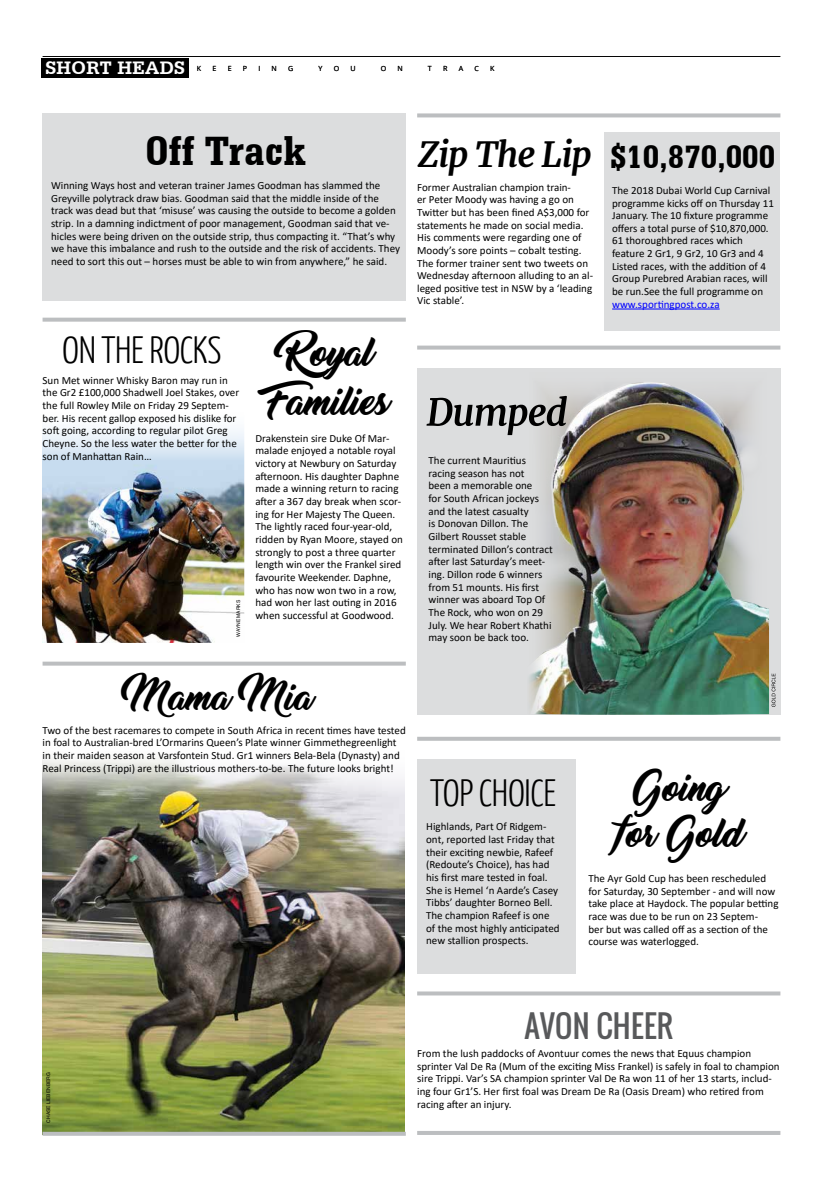
<style>
.page{position:relative;width:823px;height:1177px;background:#fff}
.page>*{position:absolute;margin:0;border:0;box-sizing:border-box;transform-origin:0 0}
.t1{font:700 condensed 43px "Serifa BT";color:#000;scale:1.07 1}
.t2{font:300 38px "Yanone Kaffeesatz";letter-spacing:-.01em;color:#000}
.t3{font:italic 700 35px "Merriweather";letter-spacing:-.03em;color:#000}
.t4{font:700 condensed 34px "Serifa BT";color:#000;scale:1.07 1}
.t5{font:32px/49px "Thinking Of Betty";letter-spacing:-.05em;color:#000;text-align:center}
.t6{font:31px "Thinking Of Betty";letter-spacing:-.06em;color:#000}
.t7{font:30px "Oswald";letter-spacing:.01em;color:#58595b}
.t8{font:700 19px "Serifa BT";letter-spacing:.02em;color:#fff}
.t9{font:11px/12.6px "Calibri";color:#000}
.t10{font:11px "Calibri";color:#00f}
.t11{font:7.1px "Open Sans";color:#000}
.t12{font:5px "Helvetica";color:#000}
</style>
<div class="page">
<hr style="left:43px;top:56px;width:737px;height:1px;background:#000">
<img style="left:43px;top:758px;width:361px;height:373px">
<div style="left:417px;top:369px;width:363px;height:345px;background:#dcddde"></div>
<div style="left:417px;top:759px;width:158px;height:214px;background:#dcddde"></div>
<img style="left:43px;top:430px;width:201px;height:212px">
<div style="left:41px;top:58px;width:148px;height:19px;background:#000"></div>
<div style="left:43px;top:113px;width:362px;height:188px;background:#dcddde"></div>
<svg style="left:43px;top:1131px;width:362px;height:4px"></svg>
<svg style="left:43px;top:661px;width:362px;height:4px"></svg>
<svg style="left:43px;top:317px;width:362px;height:4px"></svg>
<svg style="left:417px;top:345px;width:363px;height:4px"></svg>
<svg style="left:417px;top:736px;width:363px;height:4px"></svg>
<svg style="left:417px;top:113px;width:363px;height:4px"></svg>
<svg style="left:417px;top:991px;width:363px;height:4px"></svg>
<svg style="left:417px;top:1131px;width:363px;height:3px"></svg>
<div style="left:604px;top:132px;width:176px;height:199px;background:#dcddde"></div>
<hr style="left:611px;top:308px;width:108px;height:1px;background:#00f">
<img style="left:529px;top:382px;width:239px;height:332px">
<svg style="left:426px;top:396px;width:140px;height:39px"></svg>
<svg style="left:771px;top:673px;width:4px;height:34px"></svg>
<h3 class="t8" style="left:45px;top:56px;width:140px">SHORT HEADS</h3>
<p class="t11" style="left:197px;top:64px;width:6px">K</p>
<p class="t11" style="left:212px;top:64px;width:5px">E</p>
<p class="t11" style="left:227px;top:64px;width:5px">E</p>
<p class="t11" style="left:243px;top:64px;width:6px">P</p>
<p class="t11" style="left:258px;top:64px;width:3px">I</p>
<p class="t11" style="left:271px;top:64px;width:7px">N</p>
<p class="t11" style="left:288px;top:64px;width:7px">G</p>
<p class="t11" style="left:318px;top:64px;width:5px">Y</p>
<p class="t11" style="left:333px;top:64px;width:7px">O</p>
<p class="t11" style="left:350px;top:64px;width:7px">U</p>
<p class="t11" style="left:380px;top:64px;width:7px">O</p>
<p class="t11" style="left:397px;top:64px;width:7px">N</p>
<p class="t11" style="left:427px;top:64px;width:5px">T</p>
<p class="t11" style="left:443px;top:64px;width:6px">R</p>
<p class="t11" style="left:458px;top:64px;width:6px">A</p>
<p class="t11" style="left:474px;top:64px;width:6px">C</p>
<p class="t11" style="left:490px;top:64px;width:6px">K</p>
<h1 class="t1" style="left:145px;top:125px;width:151px">Off Track</h1>
<p class="t9" style="left:51px;top:179px;width:350px">Winning Ways host and veteran trainer James Goodman has slammed the Greyville polytrack draw bias. Goodman said that the middle inside of the track was dead but that ‘misuse’ was causing the outside to become a golden strip. In a damning indictment of poor management, Goodman said that ve&shy;hicles were being driven on the outside strip, thus compacting it. “That’s why we have this imbalance and rush to the outside and the risk of accidents. They need to sort this out – horses must be able to win from anywhere,” he said.</p>
<h2 class="t2" style="left:62px;top:326px;width:161px">ON THE ROCKS</h2>
<p class="t9" style="left:43px;top:373px;width:198px">Sun Met winner Whisky Baron may run in the Gr2 £100,000 Shadwell Joel Stakes, over the full Rowley Mile on Friday 29 Septem&shy;ber. His recent gallop exposed his dislike for soft going, according to regular pilot Greg Cheyne. So the less water the better for the son of Manhattan Rain…</p>
<p class="t12" style="left:235px;top:637px;width:38px;rotate:-90deg">Wayne Marks</p>
<h3 class="t5" style="left:267px;top:330px;width:125px">Royal<br>Families</h3>
<p class="t9" style="left:255px;top:431px;width:149px">Drakenstein sire Duke Of Mar&shy;malade enjoyed a notable royal victory at Newbury on Saturday afternoon. His daughter Daphne made a winning return to racing after a 367 day break when scor&shy;ing for Her Majesty The Queen.<br>The lightly raced four-year-old, ridden by Ryan Moore, stayed on strongly to post a three quarter length win over the Frankel sired favourite Weekender. Daphne, who has now won two in a row, had won her last outing in 2016 when successful at Goodwood.</p>
<h3 class="t3" style="left:418px;top:132px;width:175px">Zip The Lip</h3>
<p class="t9" style="left:417px;top:180px;width:177px">Former Australian champion train-<br>er Peter Moody was having a go on Twitter but has been fined A$3,000 for statements he made on social media.<br>His comments were regarding one of Moody’s sore points – cobalt testing.<br>The former trainer sent two tweets on Wednesday afternoon alluding to an al&shy;leged positive test in NSW by a ‘leading Vic stable’.</p>
<p class="t9" style="left:428px;top:454px;width:126px">The current Mauritius racing season has not<br>been a memorable one<br>for South African jockeys and the latest casualty<br>is Donovan Dillon. The<br>Gilbert Rousset stable terminated Dillon’s contract after last Saturday’s meet&shy;ing. Dillon rode 6 winners from 51 mounts. His first winner was aboard Top Of<br>The Rock, who won on 29<br>July. We hear Robert Khathi may soon be back too.</p>
<h3 class="t4" style="left:609px;top:136px;width:156px">$10,870,000</h3>
<p class="t9" style="left:611px;top:183px;width:163px">The 2018 Dubai World Cup Carnival programme kicks off on Thursday 11<br>January. The 10 fixture programme offers a total purse of $10,870,000.<br>61 thoroughbred races which feature 2 Gr1, 9 Gr2, 10 Gr3 and 4<br>Listed races, with the addition of 4<br>Group Purebred Arabian races, will be run.See the full programme on</p>
<p class="t10" style="left:611px;top:296px;width:109px">www.sportingpost.co.za</p>
<h3 class="t6" style="left:131px;top:680px;width:185px">Mama Mia</h3>
<p class="t9" style="left:43px;top:723px;width:364px">Two of the best racemares to compete in South Africa in recent times have tested in foal to Australian-bred L’Ormarins Queen’s Plate winner Gimmethegreenlight in their maiden season at Varsfontein Stud. Gr1 winners Bela-Bela (Dynasty) and Real Princess (Trippi) are the illustrious mothers-to-be. The future looks bright!</p>
<h2 class="t2" style="left:430px;top:770px;width:127px">TOP CHOICE</h2>
<p class="t9" style="left:426px;top:820px;width:135px">Highlands, Part Of Ridgem&shy;ont, reported last Friday that their exciting newbie, Rafeef (Redoute’s Choice), has had his first mare tested in foal.<br>She is Hemel ‘n Aarde’s Casey<br>Tibbs’ daughter Borneo Bell.<br>The champion Rafeef is one of the most highly anticipated new stallion prospects.</p>
<h3 class="t5" style="left:618px;top:766px;width:128px;line-height:46px">Going for Gold</h3>
<p class="t9" style="left:588px;top:871px;width:191px">The Ayr Gold Cup has been rescheduled for Saturday, 30 September - and will now take place at Haydock. The popular betting race was due to be run on 23 Septem-<br>ber but was called off as a section of the course was waterlogged.</p>
<p class="t12" style="left:45px;top:1122px;width:52px;rotate:-90deg">Chase Liebenberg</p>
<h3 class="t7" style="left:524px;top:1003px;width:150px">AVON CHEER</h3>
<p class="t9" style="left:417px;top:1046px;width:364px">From the lush paddocks of Avontuur comes the news that Equus champion sprinter Val De Ra (Mum of the exciting Miss Frankel) is safely in foal to champion sire Trippi. Var’s SA champion sprinter Val De Ra won 11 of her 13 starts, includ&shy;ing four Gr1’S. Her first foal was Dream De Ra (Oasis Dream) who retired from racing after an injury.</p>
</div>
